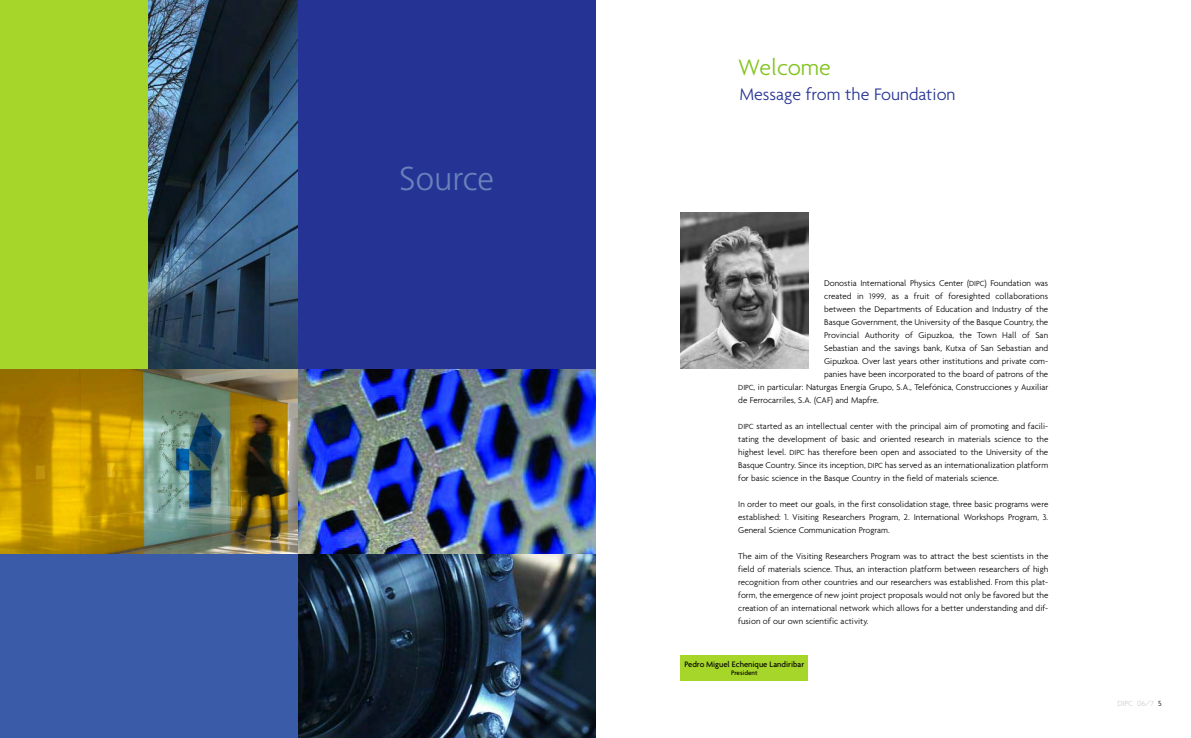
<style>
.page{position:relative;width:1191px;height:738px;background:#fff}
.page>*{position:absolute;margin:0;border:0;box-sizing:border-box;transform-origin:0 0}
.t1{font:300 33px "Frutiger";color:#6982bb}
.t2{font:300 24px "Agenda";color:#80c31c}
.t3{font:300 18px "Agenda";color:#253494}
.t4{font:300 9px/13px "Agenda";color:#000;text-align:justify}
.t5{font:500 8.5px "Agenda";color:#000}
.t6{font:300 8px "Agenda";color:#ccc}
.t7{font:500 7px "Agenda";color:#000}
.s1{font-size:8px}
.s2{font-size:8.5px}
.s3{color:#000}
</style>
<div class="page">
<div style="left:298px;top:0;width:297px;height:369px;background:#253494"></div>
<img style="left:680px;top:213px;width:128px;height:156px">
<img style="left:298px;top:553px;width:297px;height:184px">
<div style="left:0;top:0;width:148px;height:369px;background:#a6d629"></div>
<img style="left:298px;top:369px;width:297px;height:184px">
<div style="left:0;top:553px;width:298px;height:184px;background:#3a5ba7"></div>
<img style="left:0;top:369px;width:298px;height:184px">
<img style="left:148px;top:0;width:150px;height:369px">
<div style="left:680px;top:655px;width:128px;height:25px;background:#a6d629"></div>
<h1 class="t1" style="left:399px;top:165px;width:96px">Source</h1>
<h2 class="t2" style="left:738px;top:53px;width:94px">Welcome</h2>
<h3 class="t3" style="left:739px;top:83px;width:218px">Message from the Foundation</h3>
<p class="t4" style="left:824px;top:276px;width:225px">Donostia International Physics Center (<span class="s1">DIPC</span>) Foundation was</p>
<p class="t4" style="left:824px;top:289px;width:225px">created in <span class="s2">1999</span>, as a fruit of foresighted collaborations</p>
<p class="t4" style="left:824px;top:302px;width:225px">between the Departments of Education and Industry of the</p>
<p class="t4" style="left:824px;top:315px;width:226px">Basque Government, the University of the Basque Country, the</p>
<p class="t4" style="left:824px;top:328px;width:225px">Provincial Authority of Gipuzkoa, the Town Hall of San</p>
<p class="t4" style="left:824px;top:341px;width:226px">Sebastian and the savings bank, Kutxa of San Sebastian and</p>
<p class="t4" style="left:824px;top:354px;width:225px">Gipuzkoa. Over last years other institutions and private com-</p>
<p class="t4" style="left:824px;top:367px;width:226px">panies have been incorporated to the board of patrons of the</p>
<p class="t4" style="left:738px;top:380px;width:311px"><span class="s1">DIPC</span>, in particular: Naturgas Energía Grupo, S.A., Telefónica, Construcciones y Auxiliar</p>
<p class="t4" style="left:738px;top:393px;width:142px">de Ferrocarriles, S.A. (CAF) and Mapfre.</p>
<p class="t4" style="left:738px;top:419px;width:311px"><span class="s1">DIPC</span> started as an intellectual center with the principal aim of promoting and facili&shy;tating the development of basic and oriented research in materials science to the highest level. <span class="s1">DIPC</span> has therefore been open and associated to the University of the Basque Country. Since its inception, <span class="s1">DIPC</span> has served as an internationalization platform for basic science in the Basque Country in the field of materials science.</p>
<p class="t4" style="left:738px;top:497px;width:311px">In order to meet our goals, in the first consolidation stage, three basic programs were established: 1. Visiting Researchers Program, 2. International Workshops Program, 3.<br>General Science Communication Program.</p>
<p class="t4" style="left:738px;top:549px;width:312px">The aim of the Visiting Researchers Program was to attract the best scientists in the field of materials science. Thus, an interaction platform between researchers of high recognition from other countries and our researchers was established. From this plat&shy;form, the emergence of new joint project proposals would not only be favored but the creation of an international network which allows for a better understanding and dif&shy;fusion of our own scientific activity.</p>
<p class="t5" style="left:684px;top:658px;width:121px">Pedro Miguel Echenique Landiribar</p>
<p class="t7" style="left:731px;top:668px;width:28px">President</p>
<p class="t6" style="left:1117px;top:698px;width:46px">DIPC 06/7 <span class="s3">5</span></p>
</div>
